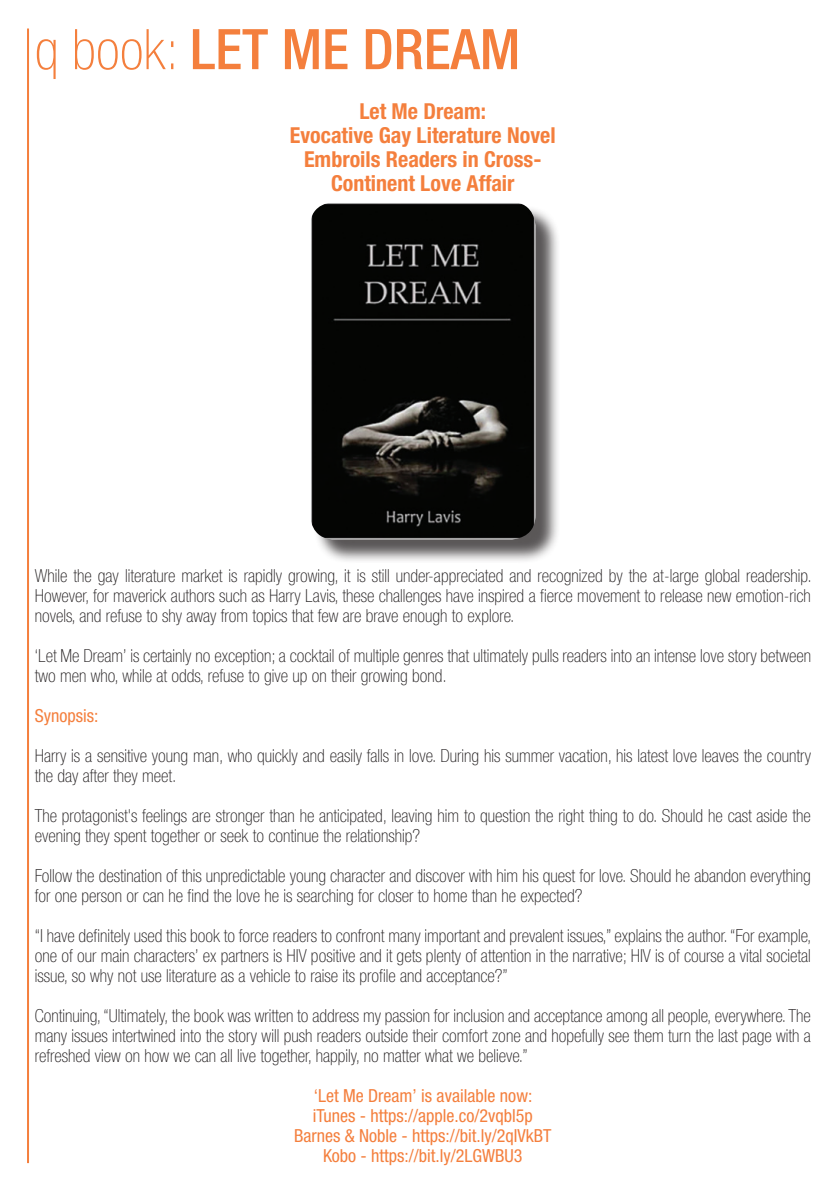
<style>
.page{position:relative;width:840px;height:1191px;background:#fff}
.page>*{position:absolute;margin:0;border:0;box-sizing:border-box;transform-origin:0 0}
.heads{font:500 condensed 56px "Helvetica Neue";color:#f47f3d}
.t1{font:700 condensed 22px/24px "Helvetica Neue";color:#f47f3d;text-align:center}
.t2{font:100 condensed 18px/20px "Helvetica Neue";color:#231f20}
.t3{font:condensed 18px "Helvetica Neue";color:#f47f3d}
.s1{font-weight:100}
</style>
<div class="page">
<hr style="left:27px;top:29px;width:2px;height:1134px;background:#f47f3d">
<div style="left:313px;top:205px;width:247px;height:359px;background:#231f20;opacity:.75"></div>
<img style="left:311px;top:203px;width:224px;height:336px">
<p class="heads" style="left:35px;top:16px;width:487px"><span class="s1">q book:</span> LET ME DREAM</p>
<p class="t1" style="left:359px;top:99px;width:128px">Let Me Dream:</p>
<p class="t1" style="left:290px;top:123px;width:267px">Evocative Gay Literature Novel<br>Embroils Readers in Cross-<br>Continent Love Affair</p>
<p class="t2" style="left:35px;top:565px;width:778px;text-align:justify">While the gay literature market is rapidly growing, it is still under-appreciated and recognized by the at-large global readership.<br>However, for maverick authors such as Harry Lavis, these challenges have inspired a fierce movement to release new emotion-rich novels, and refuse to shy away from topics that few are brave enough to explore.</p>
<p class="t2" style="left:35px;top:645px;width:777px">‘Let Me Dream’ is certainly no exception; a cocktail of multiple genres that ultimately pulls readers into an intense love story between two men who, while at odds, refuse to give up on their growing bond.</p>
<p class="t3" style="left:35px;top:705px;width:65px">Synopsis:</p>
<p class="t2" style="left:35px;top:745px;width:777px">Harry is a sensitive young man, who quickly and easily falls in love. During his summer vacation, his latest love leaves the country the day after they meet.</p>
<p class="t2" style="left:35px;top:805px;width:777px">The protagonist's feelings are stronger than he anticipated, leaving him to question the right thing to do. Should he cast aside the evening they spent together or seek to continue the relationship?</p>
<p class="t2" style="left:35px;top:865px;width:777px">Follow the destination of this unpredictable young character and discover with him his quest for love. Should he abandon everything for one person or can he find the love he is searching for closer to home than he expected?</p>
<p class="t2" style="left:35px;top:925px;width:778px;text-align:justify">“I have definitely used this book to force readers to confront many important and prevalent issues,” explains the author. “For example, one of our main characters’ ex partners is HIV positive and it gets plenty of attention in the narrative; HIV is of course a vital societal issue, so why not use literature as a vehicle to raise its profile and acceptance?”</p>
<p class="t2" style="left:35px;top:1005px;width:777px;text-align:justify">Continuing, “Ultimately, the book was written to address my passion for inclusion and acceptance among all people, everywhere. The many issues intertwined into the story will push readers outside their comfort zone and hopefully see them turn the last page with a refreshed view on how we can all live together, happily, no matter what we believe.”</p>
<p class="t3" style="left:314px;top:1085px;width:220px">‘Let Me Dream’ is available now:</p>
<p class="t3" style="left:312px;top:1105px;width:222px">iTunes - https://apple.co/2vqbl5p</p>
<p class="t3" style="left:294px;top:1125px;width:259px">Barnes &amp; Noble - https://bit.ly/2qIVkBT</p>
<p class="t3" style="left:323px;top:1145px;width:201px">Kobo - https://bit.ly/2LGWBU3</p>
</div>
